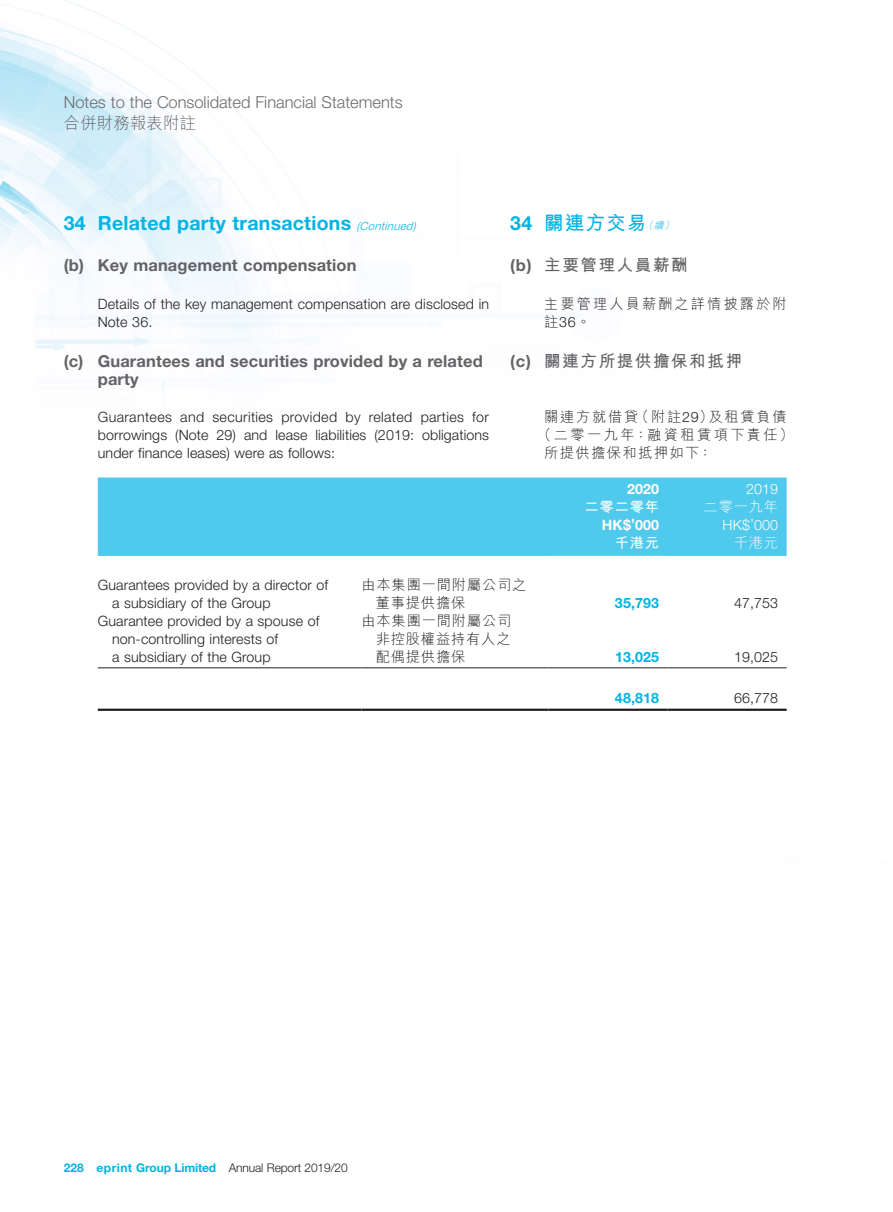
<style>
.page{position:relative;width:893px;height:1212px;background:#fff}
.page>*{position:absolute;margin:0;border:0;box-sizing:border-box;transform-origin:0 0}
.t1{font:700 19.5px "Helvetica Neue LT Std";letter-spacing:.015em;color:#00b4e3}
.t2{font:700 19.5px "M Hei HK";letter-spacing:.065em;color:#00b4e3}
.t3{font:700 16.5px/18px "Helvetica Neue LT Std";letter-spacing:.01em;color:#636366}
.t4{font:300 16.5px "Helvetica Neue LT Std";color:#6c6d70}
.t5{font:700 16.5px "M Hei HK";letter-spacing:.1em;color:#636366}
.t6{font:300 16.5px "M Hei HK";letter-spacing:.005em;color:#636366}
.t7{font:300 14.25px/18px "Helvetica Neue LT Std";letter-spacing:.01em;color:#231f20}
.t8{font:300 14.25px/18px "M Hei HK";letter-spacing:.1em;color:#231f20;text-align:justify}
.t9{font:300 14.25px/18px "M Hei HK";letter-spacing:.145em;color:#231f20}
.t10{font:700 14.25px "Helvetica Neue LT Std";letter-spacing:.01em;color:#00b4e3}
.t11{font:300 14.25px "M Hei HK";letter-spacing:.12em;color:#231f20}
.t12{font:300 14.25px/18px "M Hei HK";letter-spacing:.06em;color:#231f20}
.t13{font:300 14.25px "M Hei HK";letter-spacing:.165em;color:#231f20}
.t14{font:700 14.25px "Helvetica Neue LT Std";letter-spacing:.01em;color:#fff}
.t15{font:300 14.25px "Helvetica Neue LT Std";letter-spacing:.01em;color:#fff}
.t16{font:700 14.25px "M Hei HK";letter-spacing:.06em;color:#fff}
.t17{font:300 14.25px "M Hei HK";letter-spacing:.06em;color:#fff}
.t18{font:700 12px "Helvetica Neue LT Std";letter-spacing:-.01em;color:#00b4e3}
.s1{font-weight:300;font-style:italic;font-size:11.25px}
.s2{font-family:"Helvetica Neue LT Std"}
.s3{font-weight:300;font-style:italic;font-size:9.75px}
.s4{font-weight:300;color:#231f20}
</style>
<div class="page">
<img style="left:0;top:0;width:787px;height:711px">
<div style="left:98px;top:477px;width:689px;height:79px;background:#50caec"></div>
<svg style="left:549px;top:556px;width:119px;height:153px"></svg>
<hr style="left:98px;top:667px;width:263px;height:1px;background:#231f20">
<hr style="left:361px;top:667px;width:188px;height:1px;background:#231f20">
<hr style="left:549px;top:667px;width:119px;height:1px;background:#231f20">
<hr style="left:668px;top:667px;width:119px;height:1px;background:#231f20">
<hr style="left:98px;top:709px;width:263px;height:2px;background:#231f20">
<hr style="left:361px;top:709px;width:188px;height:2px;background:#231f20">
<hr style="left:549px;top:709px;width:119px;height:2px;background:#231f20">
<hr style="left:668px;top:709px;width:119px;height:2px;background:#231f20">
<p class="t4" style="left:64px;top:92px;width:340px">Notes to the Consolidated Financial Statements</p>
<p class="t6" style="left:64px;top:115px;width:134px">合併財務報表附註</p>
<h1 class="t1" style="left:64px;top:211px;width:354px">34 Related party transactions <span class="s1">(Continued)</span></h1>
<p class="t3" style="left:64px;top:256px;width:294px">(b) Key management compensation</p>
<p class="t7" style="left:98px;top:294px;width:393px">Details of the key management compensation are disclosed in<br>Note 36.</p>
<p class="t3" style="left:98px;top:351px;width:386px;text-indent:-34px">(c) Guarantees and securities provided by a related party</p>
<p class="t7" style="left:98px;top:407px;width:393px;text-align:justify">Guarantees and securities provided by related parties for borrowings (Note 29) and lease liabilities (2019: obligations under finance leases) were as follows:</p>
<h1 class="t2" style="left:510px;top:209px;width:168px"><span class="s2">34</span> 關連方交易<span class="s3">（續）</span></h1>
<p class="t5" style="left:510px;top:253px;width:179px"><span class="s2">(b)</span> 主要管理人員薪酬</p>
<p class="t9" style="left:544px;top:294px;width:244px">主要管理人員薪酬之詳情披露於附註<span class="s2">36</span>。</p>
<p class="t5" style="left:510px;top:349px;width:233px"><span class="s2">(c)</span> 關連方所提供擔保和抵押</p>
<p class="t11" style="left:544px;top:409px;width:244px">關連方就借貸（附註<span class="s2">29</span>）及租賃負債</p>
<p class="t13" style="left:537px;top:427px;width:258px">（二零一九年：融資租賃項下責任）</p>
<p class="t8" style="left:544px;top:443px;width:170px">所提供擔保和抵押如下：</p>
<p class="t14" style="left:627px;top:480px;width:34px">2020</p>
<p class="t15" style="left:746px;top:480px;width:34px">2019</p>
<p class="t16" style="left:585px;top:496px;width:76px">二零二零年</p>
<p class="t17" style="left:704px;top:499px;width:76px">二零一九年</p>
<p class="t14" style="left:602px;top:516px;width:59px">HK$’000</p>
<p class="t15" style="left:723px;top:516px;width:57px">HK$’000</p>
<p class="t16" style="left:615px;top:532px;width:46px">千港元</p>
<p class="t17" style="left:734px;top:535px;width:46px">千港元</p>
<p class="t7" style="left:112px;top:576px;width:218px;text-indent:-14px">Guarantees provided by a director of a subsidiary of the Group</p>
<p class="t12" style="left:376px;top:576px;width:152px;text-indent:-14px">由本集團一間附屬公司之董事提供擔保</p>
<p class="t7" style="left:112px;top:612px;width:209px;text-indent:-14px">Guarantee provided by a spouse of non-controlling interests of<br>a subsidiary of the Group</p>
<p class="t8" style="left:376px;top:612px;width:137px;text-indent:-14px">由本集團一間附屬公司非控股權益持有人之配偶提供擔保</p>
<p class="t10" style="left:615px;top:594px;width:46px">35,793</p>
<p class="t7" style="left:734px;top:594px;width:46px">47,753</p>
<p class="t10" style="left:615px;top:648px;width:46px">13,025</p>
<p class="t7" style="left:734px;top:648px;width:46px">19,025</p>
<p class="t10" style="left:615px;top:689px;width:46px">48,818</p>
<p class="t7" style="left:734px;top:688px;width:46px">66,778</p>
<p class="t18" style="left:64px;top:1160px;width:285px">228 eprint Group Limited <span class="s4">Annual Report 2019/20</span></p>
</div>
